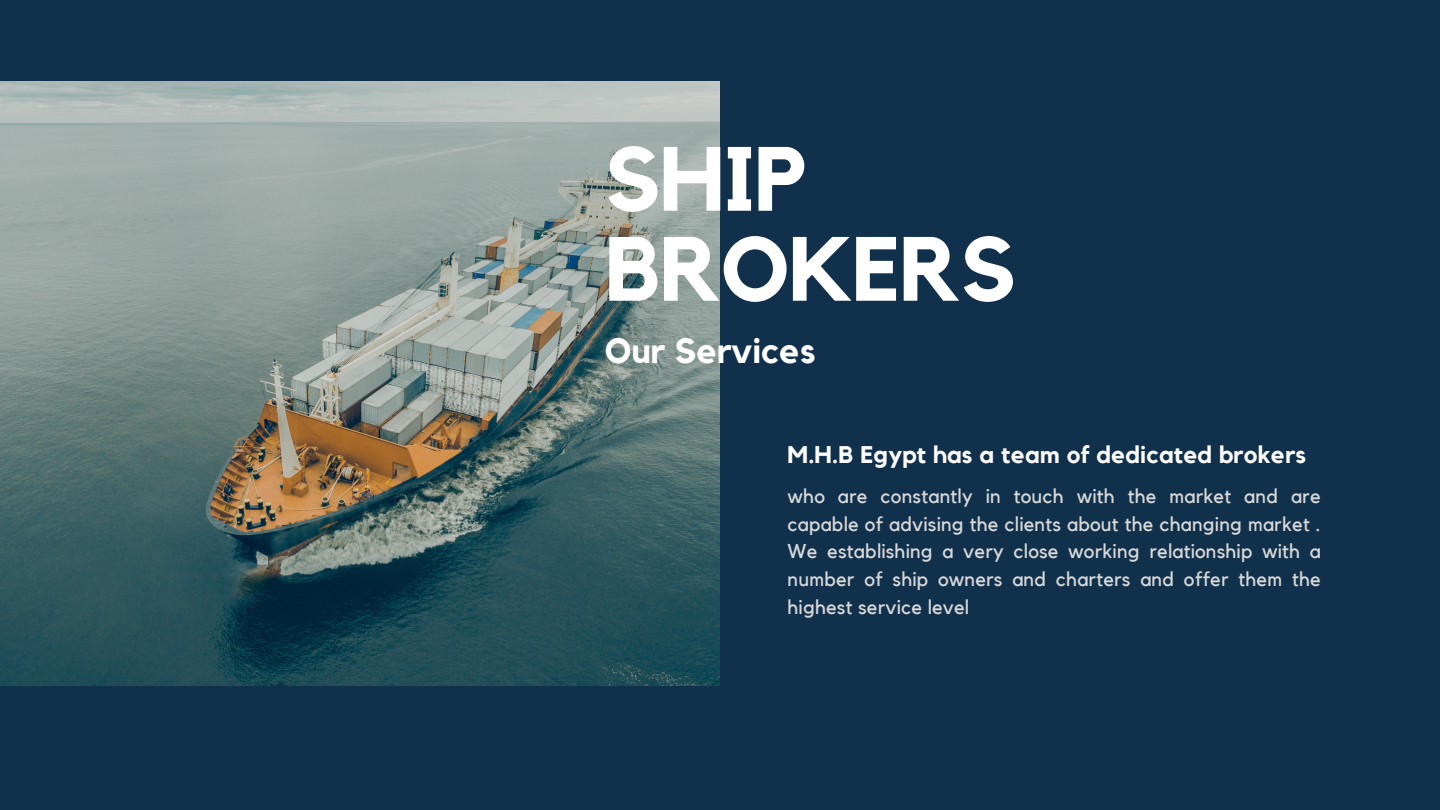
<style>
.page{position:relative;width:1440px;height:810px;background:#10304b}
.page>*{position:absolute;margin:0;border:0;box-sizing:border-box;transform-origin:0 0}
.t1{font:700 90px/90px "Kollektif";letter-spacing:-.01em;color:#fff}
.t2{font:700 35px "Kollektif";color:#fff}
.t3{font:700 24px "Kollektif";letter-spacing:.01em;color:#fff}
.t4{font:20px/27.8px "Kollektif";letter-spacing:.01em;color:#d9d9d9;text-align:justify}
</style>
<div class="page">
<svg style="left:0;top:81px;width:720px;height:605px;background:#6e8381"></svg>
<h1 class="t1" style="left:605px;top:138px;width:412px">SHIP<br>BROKERS</h1>
<h2 class="t2" style="left:605px;top:334px;width:212px">Our Services</h2>
<p class="t3" style="left:788px;top:444px;width:520px">M.H.B Egypt has a team of dedicated brokers</p>
<p class="t4" style="left:788px;top:483px;width:535px">who are constantly in touch with the market and are capable of advising the clients about the changing market .<br>We establishing a very close working relationship with a number of ship owners and charters and offer them the highest service level</p>
</div>
